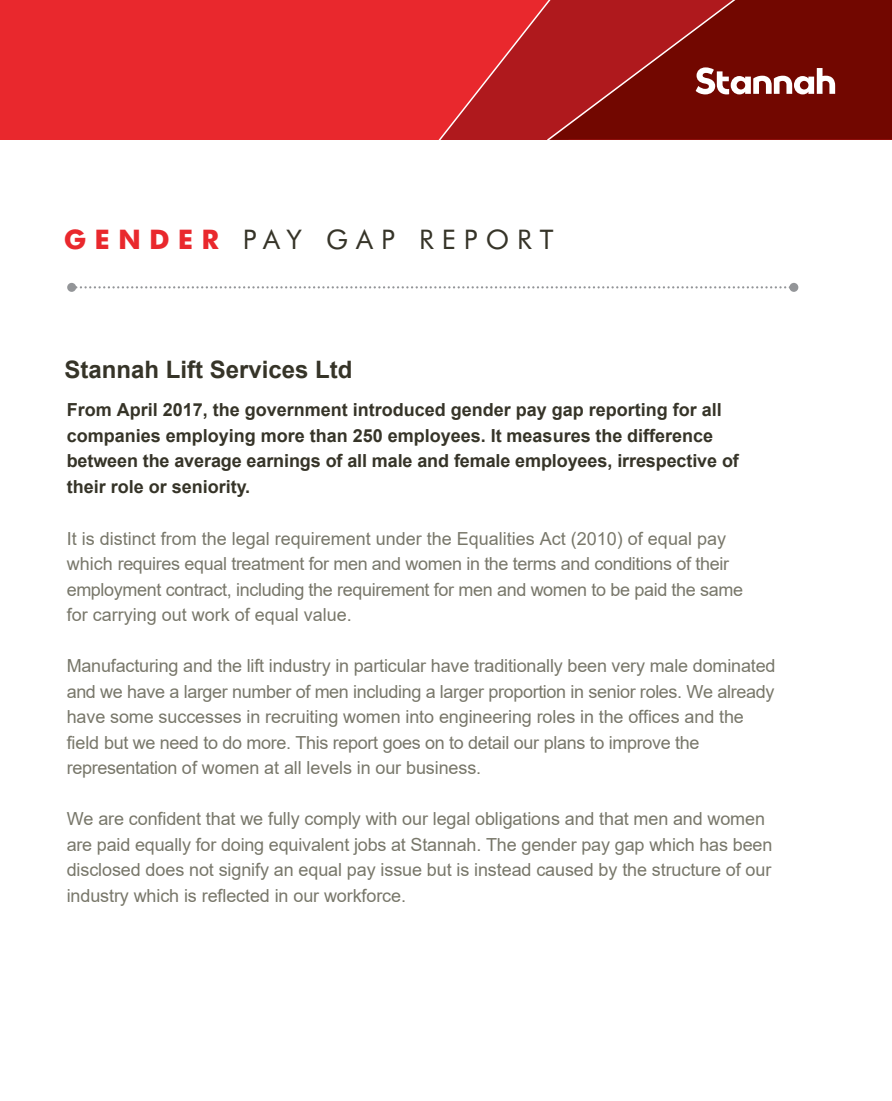
<style>
.page{position:relative;width:892px;height:1101px;background:#fff}
.page>*{position:absolute;margin:0;border:0;box-sizing:border-box;transform-origin:0 0}
.t1{font:27px "Futura BT";letter-spacing:.3em;color:#363428}
.t2{font:700 24px "Arial";color:#363428}
.t3{font:18px/25.5px "Arial";letter-spacing:-.01em;color:#78776a}
.t4{font:700 18px/25.5px "Arial";color:#363428}
.s1{font-weight:700;color:#e9282d}
</style>
<div class="page">
<div style="left:0;top:0;width:892px;height:140px;background:#e9282d"></div>
<div style="left:835px;top:0;width:57px;height:140px;background:#720700"></div>
<svg style="left:438px;top:0;width:397px;height:140px;background:#9e1c1b"></svg>
<svg style="left:76px;top:286px;width:713px;height:2px"></svg>
<div style="left:67px;top:283px;width:9px;height:9px;background:#939598;border-radius:50%"></div>
<div style="left:789px;top:283px;width:9px;height:9px;background:#939598;border-radius:50%"></div>
<h1 class="t1" style="left:64px;top:223px;width:491px"><span class="s1">GENDER</span> PAY GAP REPORT</h1>
<h2 class="t2" style="left:65px;top:353px;width:290px">Stannah Lift Services Ltd</h2>
<p class="t4" style="left:67px;top:397px;width:674px">From April 2017, the government introduced gender pay gap reporting for all companies employing more than 250 employees. It measures the difference between the average earnings of all male and female employees, irrespective of their role or seniority.</p>
<p class="t3" style="left:67px;top:525px;width:678px">It is distinct from the legal requirement under the Equalities Act (2010) of equal pay which requires equal treatment for men and women in the terms and conditions of their employment contract, including the requirement for men and women to be paid the same for carrying out work of equal value.</p>
<p class="t3" style="left:67px;top:653px;width:710px">Manufacturing and the lift industry in particular have traditionally been very male dominated and we have a larger number of men including a larger proportion in senior roles. We already have some successes in recruiting women into engineering roles in the offices and the field but we need to do more. This report goes on to detail our plans to improve the representation of women at all levels in our business.</p>
<p class="t3" style="left:67px;top:806px;width:707px">We are confident that we fully comply with our legal obligations and that men and women are paid equally for doing equivalent jobs at Stannah. The gender pay gap which has been disclosed does not signify an equal pay issue but is instead caused by the structure of our industry which is reflected in our workforce.</p>
</div>
